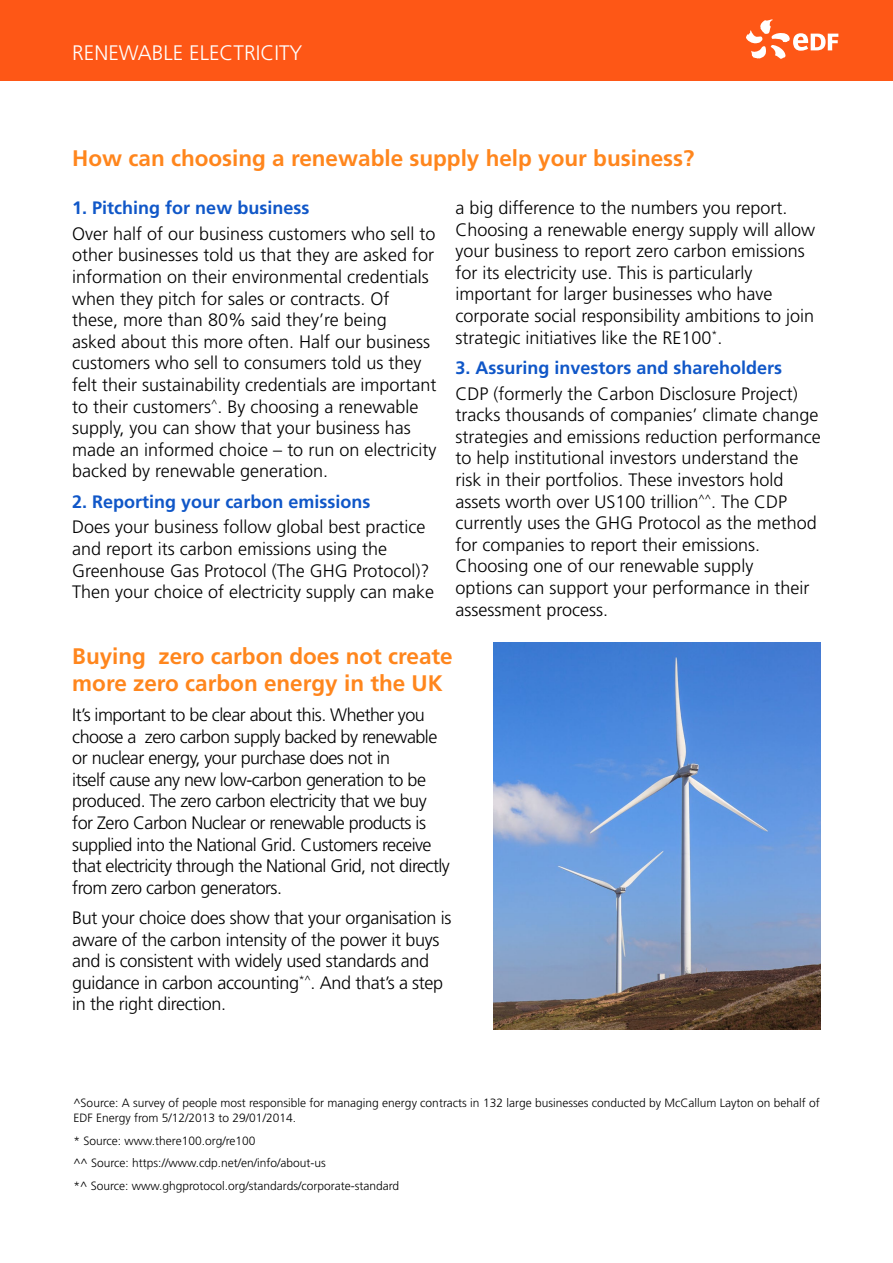
<style>
.page{position:relative;width:893px;height:1263px;background:#fff}
.page>*{position:absolute;margin:0;border:0;box-sizing:border-box;transform-origin:0 0}
.t1{font:700 22.5px/27px "Frutiger";color:#ff861d}
.t2{font:300 21px "Frutiger";color:#fff}
.t3{font:300 18px/21.6px "Frutiger";color:#000}
.t4{font:300 18px/21.6px "Frutiger";letter-spacing:-.03em;color:#000}
.t5{font:300 18px/21.6px "Frutiger";letter-spacing:-.02em;color:#000}
.t6{font:700 18px "Frutiger";color:#1057c8}
.t7{font:300 12px/23px "Frutiger";color:#000}
</style>
<div class="page">
<div style="left:0;top:0;width:893px;height:81px;background:#fe5716"></div>
<svg style="left:746px;top:19px;width:92px;height:40px"></svg>
<img style="left:493px;top:642px;width:328px;height:388px">
<p class="t2" style="left:72px;top:41px;width:232px">RENEWABLE ELECTRICITY</p>
<p class="t1" style="left:72px;top:145px;width:624px">How can choosing a renewable supply help your business?</p>
<p class="t6" style="left:72px;top:197px;width:239px">1. Pitching for new business</p>
<p class="t3" style="left:72px;top:223px;width:366px">Over half of our business customers who sell to other businesses told us that they are asked for information on their environmental credentials when they pitch for sales or contracts. Of these, more than 80% said they’re being<br>asked about this more often. Half our business customers who sell to consumers told us they felt their sustainability credentials are important to their customers<sup>^</sup>. By choosing a renewable supply, you can show that your business has made an informed choice – to run on electricity backed by renewable generation.</p>
<p class="t6" style="left:72px;top:491px;width:300px">2. Reporting your carbon emissions</p>
<p class="t3" style="left:72px;top:516px;width:363px">Does your business follow global best practice and report its carbon emissions using the Greenhouse Gas Protocol (The GHG Protocol)?<br>Then your choice of electricity supply can make</p>
<p class="t3" style="left:455px;top:197px;width:361px">a big difference to the numbers you report.<br>Choosing a renewable energy supply will allow your business to report zero carbon emissions for its electricity use. This is particularly important for larger businesses who have corporate social responsibility ambitions to join strategic initiatives like the RE100<sup>*</sup>.</p>
<p class="t6" style="left:455px;top:357px;width:328px">3. Assuring investors and shareholders</p>
<p class="t3" style="left:455px;top:382px;width:367px">CDP (formerly the Carbon Disclosure Project) tracks thousands of companies’ climate change strategies and emissions reduction performance to help institutional investors understand the risk in their portfolios. These investors hold assets worth over US100 trillion<sup>^^</sup>. The CDP currently uses the GHG Protocol as the method for companies to report their emissions.<br>Choosing one of our renewable supply<br>options can support your performance in their assessment process.</p>
<p class="t1" style="left:72px;top:642px;width:382px">Buying zero carbon does not create more zero carbon energy in the UK</p>
<p class="t4" style="left:72px;top:704px;width:379px">It’s important to be clear about this. Whether you choose a zero carbon supply backed by renewable or nuclear energy, your purchase does not in<br>itself cause any new low-carbon generation to be produced. The zero carbon electricity that we buy for Zero Carbon Nuclear or renewable products is supplied into the National Grid. Customers receive that electricity through the National Grid, not directly from zero carbon generators.</p>
<p class="t5" style="left:72px;top:907px;width:381px">But your choice does show that your organisation is aware of the carbon intensity of the power it buys and is consistent with widely used standards and guidance in carbon accounting<sup>*^</sup>. And that’s a step in the right direction.</p>
<p class="t7" style="left:73px;top:1096px;width:748px;line-height:14.4px">^Source: A survey of people most responsible for managing energy contracts in 132 large businesses conducted by McCallum Layton on behalf of<br>EDF Energy from 5/12/2013 to 29/01/2014.</p>
<p class="t7" style="left:73px;top:1129px;width:327px">* Source: www.there100.org/re100<br>^^ Source: https://www.cdp.net/en/info/about-us<br>*^ Source: www.ghgprotocol.org/standards/corporate-standard</p>
</div>
